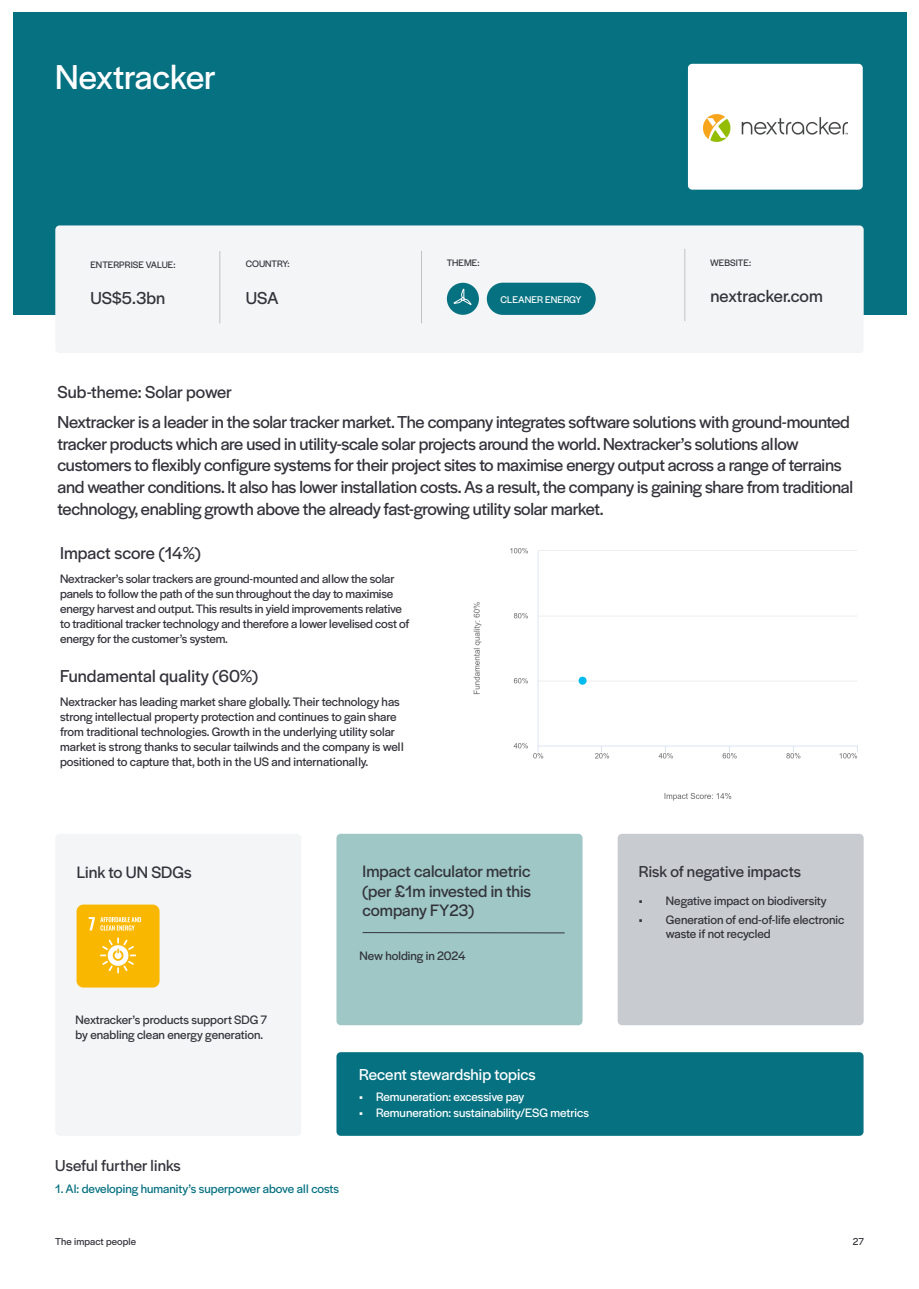
<style>
.page{position:relative;width:919px;height:1289px;background:#fff}
.page>*{position:absolute;margin:0;border:0;box-sizing:border-box;transform-origin:0 0}
.t1{font:36px "Halyard Display VF";color:#fff}
.t2{font:18px/21.8px "Halyard Display VF";letter-spacing:-.015em;color:#33333b}
.t3{font:18px "Halyard Display VF";letter-spacing:.005em;color:#33333b}
.t4{font:17.25px/19.5px "Halyard Display VF";color:#33333b;text-align:justify}
.t5{font:16.5px "Halyard Display VF";letter-spacing:.005em;color:#33333b}
.t6{font:16.5px "Halyard Display VF";color:#fff}
.t7{font:12.75px/15px "Halyard Display VF";letter-spacing:-.005em;color:#33333b}
.t8{font:12.75px "Halyard Display VF";color:#fff}
.t9{font:12.75px "Halyard Display VF";color:#067181}
.t10{font:10.5px "Halyard Display VF";letter-spacing:.01em;color:#33333b}
.t11{font:10.2px "Halyard Display VF";letter-spacing:.005em;color:#fff}
.t12{font:9.75px "Halyard Display VF";letter-spacing:.005em;color:#33333b}
</style>
<div class="page">
<div style="left:13px;top:13px;width:893px;height:302px;background:#067181"></div>
<div style="left:55px;top:225px;width:808px;height:128px;background:#f4f5f6;border-radius:4px"></div>
<div style="left:55px;top:833px;width:246px;height:302px;background:#f4f5f6;border-radius:4px"></div>
<div style="left:617px;top:833px;width:246px;height:192px;background:#c8ccd0;border-radius:4px"></div>
<div style="left:336px;top:833px;width:246px;height:192px;background:#9ec7c5;border-radius:4px"></div>
<div style="left:336px;top:1052px;width:527px;height:83px;background:#067181;border-radius:4px"></div>
<div style="left:77px;top:904px;width:82px;height:83px;background:#fab700;border-radius:7px"></div>
<svg style="left:89px;top:917px;width:52px;height:13px"></svg>
<svg style="left:100px;top:937px;width:36px;height:36px"></svg>
<div style="left:688px;top:64px;width:174px;height:126px;background:#fff;border-radius:4px"></div>
<img style="left:703px;top:114px;width:143px;height:28px">
<hr style="left:219px;top:251px;width:1px;height:72px;background:#c2c2c4">
<hr style="left:421px;top:251px;width:1px;height:72px;background:#c2c2c4">
<hr style="left:684px;top:249px;width:1px;height:72px;background:#c2c2c4">
<img style="left:473px;top:548px;width:385px;height:253px">
<div style="left:487px;top:283px;width:108px;height:32px;background:#067181;border-radius:16px"></div>
<div style="left:447px;top:283px;width:32px;height:32px;background:#067181;border-radius:50%"></div>
<svg style="left:453px;top:289px;width:18px;height:16px"></svg>
<hr style="left:362px;top:932px;width:202px;height:1px;background:#33333b">
<p class="t1" style="left:55px;top:51px;width:162px">Nextracker</p>
<p class="t12" style="left:90px;top:257px;width:87px">ENTERPRISE VALUE:</p>
<p class="t12" style="left:246px;top:257px;width:45px">COUNTRY:</p>
<p class="t12" style="left:446px;top:256px;width:34px">THEME:</p>
<p class="t12" style="left:710px;top:255px;width:43px">WEBSITE:</p>
<p class="t2" style="left:90px;top:286px;width:76px">US$5.3bn</p>
<p class="t2" style="left:246px;top:286px;width:34px">USA</p>
<p class="t3" style="left:710px;top:283px;width:114px">nextracker.com</p>
<p class="t11" style="left:500px;top:292px;width:82px">CLEANER ENERGY</p>
<p class="t2" style="left:57px;top:380px;width:176px">Sub-theme: Solar power</p>
<p class="t2" style="left:57px;top:410px;width:797px">Nextracker is a leader in the solar tracker market. The company integrates software solutions with ground-mounted tracker products which are used in utility-scale solar projects around the world. Nextracker’s solutions allow customers to flexibly configure systems for their project sites to maximise energy output across a range of terrains and weather conditions. It also has lower installation costs. As a result, the company is gaining share from traditional technology, enabling growth above the already fast-growing utility solar market.</p>
<p class="t2" style="left:60px;top:541px;width:142px">Impact score (14%)</p>
<p class="t7" style="left:60px;top:570px;width:351px">Nextracker’s solar trackers are ground-mounted and allow the solar panels to follow the path of the sun throughout the day to maximise energy harvest and output. This results in yield improvements relative to traditional tracker technology and therefore a lower levelised cost of energy for the customer’s system.</p>
<p class="t3" style="left:60px;top:663px;width:199px">Fundamental quality (60%)</p>
<p class="t7" style="left:60px;top:693px;width:345px">Nextracker has leading market share globally. Their technology has strong intellectual property protection and continues to gain share from traditional technologies. Growth in the underlying utility solar market is strong thanks to secular tailwinds and the company is well positioned to capture that, both in the US and internationally.</p>
<p class="t4" style="left:362px;top:860px;width:170px">Impact calculator metric (per £1m invested in this company FY23)</p>
<p class="t4" style="left:77px;top:861px;width:116px">Link to UN SDGs</p>
<p class="t5" style="left:639px;top:859px;width:163px">Risk of negative impacts</p>
<p class="t7" style="left:639px;top:892px;width:189px">• Negative impact on biodiversity</p>
<p class="t7" style="left:666px;top:911px;width:180px;line-height:14.2px;text-indent:-27px">• Generation of end-of-life electronic waste if not recycled</p>
<p class="t7" style="left:75px;top:1011px;width:193px">Nextracker’s products support SDG 7 by enabling clean energy generation.</p>
<p class="t5" style="left:55px;top:1153px;width:127px">Useful further links</p>
<p class="t9" style="left:55px;top:1179px;width:285px">1. AI: developing humanity’s superpower above all costs</p>
<p class="t7" style="left:359px;top:947px;width:107px">New holding in 2024</p>
<p class="t6" style="left:359px;top:1062px;width:178px">Recent stewardship topics</p>
<p class="t8" style="left:359px;top:1087px;width:167px">• Remuneration: excessive pay</p>
<p class="t8" style="left:359px;top:1103px;width:231px">• Remuneration: sustainability/ESG metrics</p>
<p class="t10" style="left:55px;top:1233px;width:82px">The impact people</p>
<p class="t10" style="left:852px;top:1233px;width:13px">27</p>
</div>
